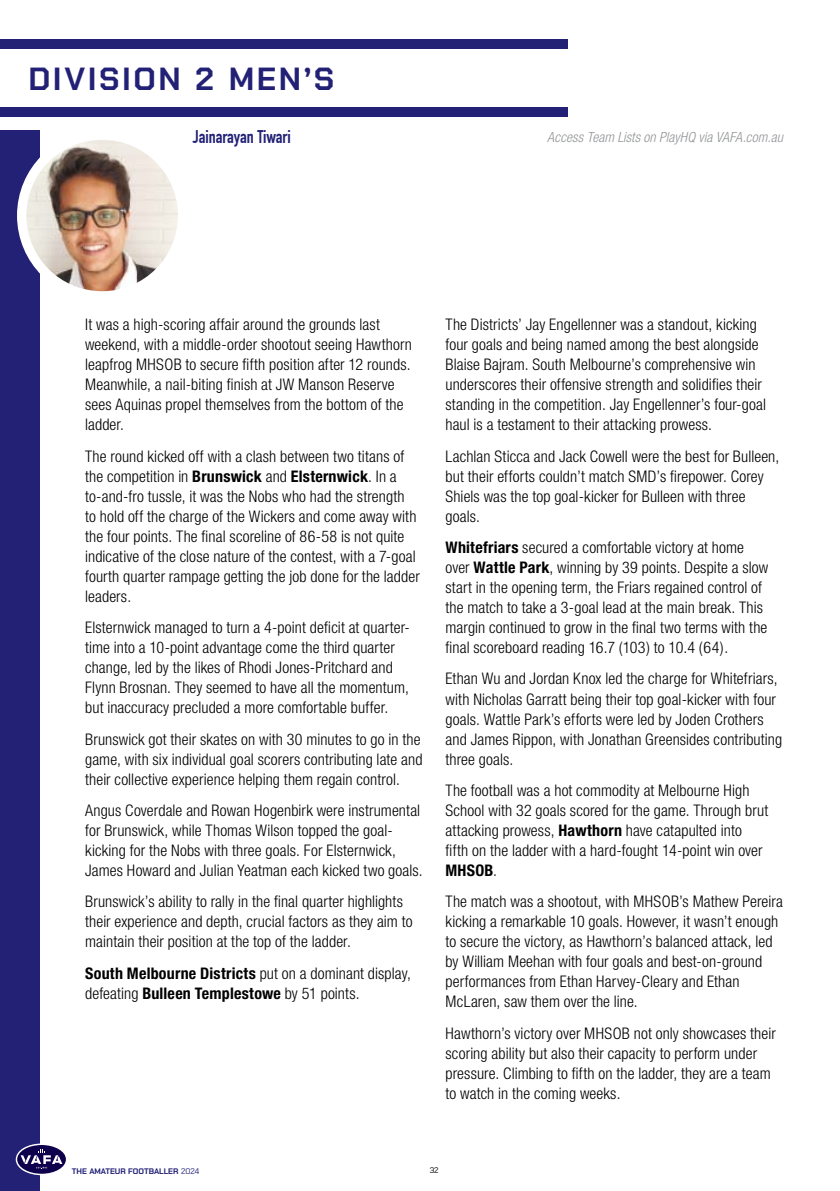
<style>
.page{position:relative;width:840px;height:1191px;background:#fff}
.page>*{position:absolute;margin:0;border:0;box-sizing:border-box;transform-origin:0 0}
.t1{font:700 32px "Chakra Petch";letter-spacing:.08em;color:#232176}
.t2{font:700 18px "DIN Condensed";color:#232176}
.t3{font:300 condensed 16px/20px "Helvetica Neue";letter-spacing:.01em;color:#000}
.t4{font:italic 300 condensed 14px "Helvetica Neue";letter-spacing:.005em;color:#939598}
.t5{font:700 8px "Chakra Petch";color:#232176}
.t6{font:8px "Chakra Petch";color:#000}
.s1{font-weight:700}
.s2{font-weight:400}
</style>
<div class="page">
<div style="left:0;top:130px;width:40px;height:1061px;background:#232176"></div>
<svg style="left:16px;top:1143px;width:50px;height:32px"></svg>
<div style="left:0;top:40px;width:567px;height:9px;background:#232176"></div>
<div style="left:0;top:108px;width:567px;height:9px;background:#232176"></div>
<img style="left:24px;top:140px;width:153px;height:150px">
<div style="left:17px;top:130px;width:170px;height:170px;border:9px solid #fff;border-radius:50%"></div>
<h1 class="t1" style="left:28px;top:58px;width:307px">DIVISION 2 MEN’S</h1>
<p class="t2" style="left:193px;top:130px;width:100px">Jainarayan Tiwari</p>
<p class="t4" style="left:547px;top:132px;width:237px">Access Team Lists on PlayHQ via VAFA.com.au</p>
<p class="t3" style="left:85px;top:316px;width:328px">It was a high-scoring affair around the grounds last weekend, with a middle-order shootout seeing Hawthorn leapfrog MHSOB to secure fifth position after 12 rounds.<br>Meanwhile, a nail-biting finish at JW Manson Reserve sees Aquinas propel themselves from the bottom of the ladder.</p>
<p class="t3" style="left:85px;top:447px;width:336px">The round kicked off with a clash between two titans of the competition in <span class="s1">Brunswick</span> and <span class="s1">Elsternwick</span>. In a to-and-fro tussle, it was the Nobs who had the strength<br>to hold off the charge of the Wickers and come away with the four points. The final scoreline of 86-58 is not quite indicative of the close nature of the contest, with a 7-goal fourth quarter rampage getting the job done for the ladder leaders.</p>
<p class="t3" style="left:85px;top:619px;width:326px">Elsternwick managed to turn a 4-point deficit at quarter&shy;time into a 10-point advantage come the third quarter change, led by the likes of Rhodi Jones-Pritchard and Flynn Brosnan. They seemed to have all the momentum, but inaccuracy precluded a more comfortable buffer.</p>
<p class="t3" style="left:85px;top:730px;width:339px;text-align:justify">Brunswick got their skates on with 30 minutes to go in the game, with six individual goal scorers contributing late and their collective experience helping them regain control.</p>
<p class="t3" style="left:85px;top:801px;width:339px">Angus Coverdale and Rowan Hogenbirk were instrumental for Brunswick, while Thomas Wilson topped the goal&shy;kicking for the Nobs with three goals. For Elsternwick, James Howard and Julian Yeatman each kicked two goals.</p>
<p class="t3" style="left:85px;top:893px;width:329px">Brunswick’s ability to rally in the final quarter highlights their experience and depth, crucial factors as they aim to maintain their position at the top of the ladder.</p>
<p class="t3" style="left:85px;top:964px;width:327px"><span class="s1">South Melbourne Districts</span> put on a dominant display, defeating <span class="s1">Bulleen Templestowe</span> by 51 points.</p>
<p class="t3" style="left:445px;top:316px;width:322px">The Districts’ Jay Engellenner was a standout, kicking four goals and being named among the best alongside Blaise Bajram. South Melbourne’s comprehensive win underscores their offensive strength and solidifies their standing in the competition. Jay Engellenner’s four-goal haul is a testament to their attacking prowess.</p>
<p class="t3" style="left:445px;top:447px;width:335px">Lachlan Sticca and Jack Cowell were the best for Bulleen, but their efforts couldn’t match SMD’s firepower. Corey Shiels was the top goal-kicker for Bulleen with three goals.</p>
<p class="t3" style="left:445px;top:539px;width:324px"><span class="s1">Whitefriars</span> secured a comfortable victory at home over <span class="s1">Wattle Park</span>, winning by 39 points. Despite a slow start in the opening term, the Friars regained control of the match to take a 3-goal lead at the main break. This margin continued to grow in the final two terms with the final scoreboard reading 16.7 (103) to 10.4 (64).</p>
<p class="t3" style="left:445px;top:670px;width:338px">Ethan Wu and Jordan Knox led the charge for Whitefriars, with Nicholas Garratt being their top goal-kicker with four goals. Wattle Park’s efforts were led by Joden Crothers and James Rippon, with Jonathan Greensides contributing three goals.</p>
<p class="t3" style="left:445px;top:781px;width:324px">The football was a hot commodity at Melbourne High School with 32 goals scored for the game. Through brut attacking prowess, <span class="s1">Hawthorn</span> have catapulted into fifth on the ladder with a hard-fought 14-point win over <span class="s1">MHSOB</span>.</p>
<p class="t3" style="left:445px;top:893px;width:339px">The match was a shootout, with MHSOB’s Mathew Pereira kicking a remarkable 10 goals. However, it wasn’t enough to secure the victory, as Hawthorn’s balanced attack, led by William Meehan with four goals and best-on-ground performances from Ethan Harvey-Cleary and Ethan McLaren, saw them over the line.</p>
<p class="t3" style="left:445px;top:1024px;width:331px">Hawthorn’s victory over MHSOB not only showcases their scoring ability but also their capacity to perform under pressure. Climbing to fifth on the ladder, they are a team to watch in the coming weeks.</p>
<p class="t5" style="left:72px;top:1166px;width:129px">THE AMATEUR FOOTBALLER <span class="s2">2024</span></p>
<p class="t6" style="left:429px;top:1165px;width:11px">32</p>
</div>
